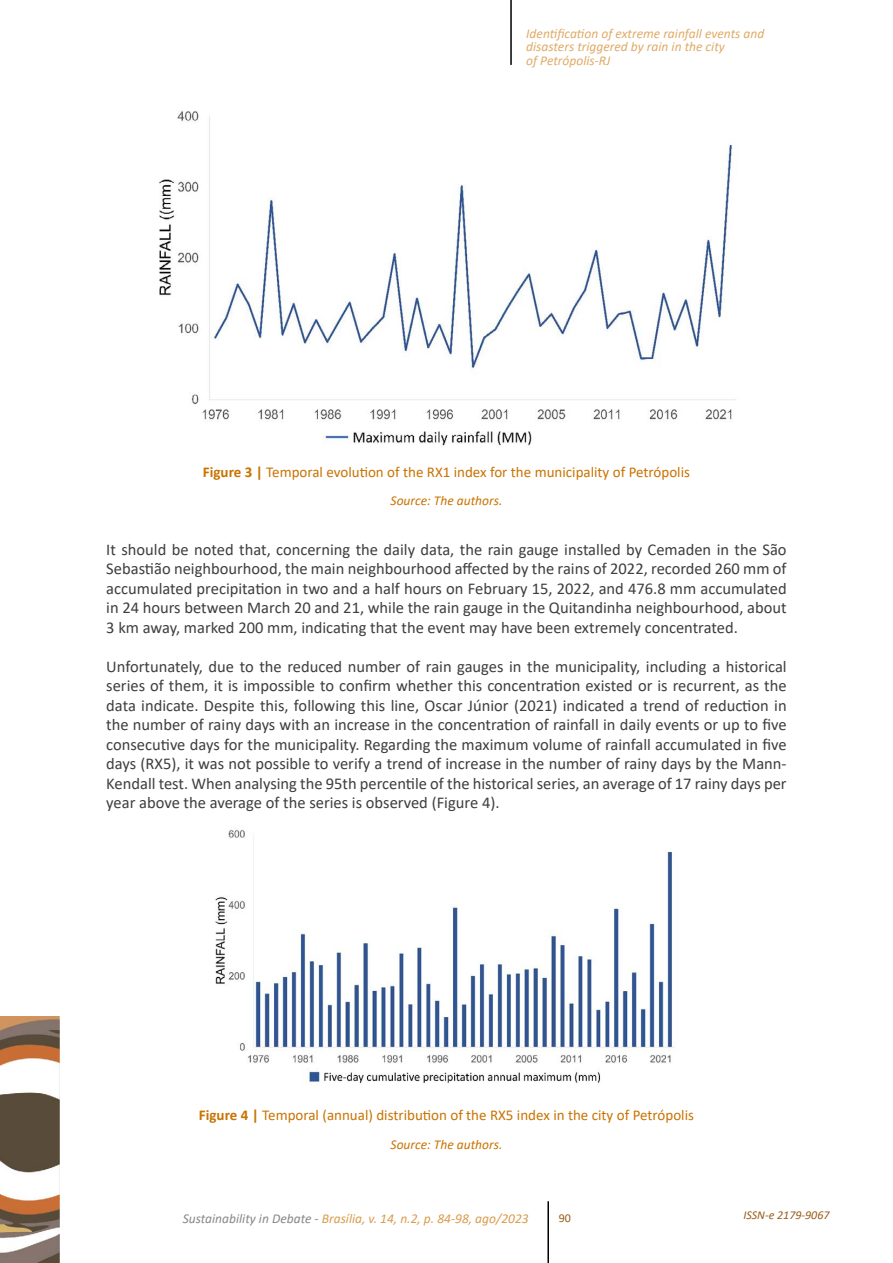
<style>
.page{position:relative;width:893px;height:1263px;background:#fff}
.page>*{position:absolute;margin:0;border:0;box-sizing:border-box;transform-origin:0 0}
.t1{font:16.5px/19.5px "Calibri";color:#3e3d40;text-align:justify}
.t2{font:15px "Calibri";color:#c97300}
.t3{font:italic 13.5px/13.5px "Calibri";color:#dfab66}
.t4{font:italic 13.5px "Calibri";color:#d99d4d}
.t5{font:italic 13.5px "Calibri";color:#c97300}
.t6{font:italic 12px "Calibri";color:#995d19}
.t7{font:12px "Calibri";color:#995d19}
.s1{font-weight:700}
.s2{color:#87888a}
</style>
<div class="page">
<img style="left:0;top:1016px;width:60px;height:247px">
<hr style="left:510px;top:0;width:2px;height:65px;background:#000">
<hr style="left:547px;top:1201px;width:2px;height:62px;background:#000">
<img style="left:159px;top:111px;width:577px;height:335px">
<img style="left:215px;top:829px;width:459px;height:256px">
<p class="t3" style="left:526px;top:26px;width:240px">Identification of extreme rainfall events and disasters triggered by rain in the city<br>of Petrópolis-RJ</p>
<p class="t2" style="left:203px;top:461px;width:489px"><span class="s1">Figure 3 |</span> Temporal evolution of the RX1 index for the municipality of Petrópolis</p>
<p class="t5" style="left:391px;top:491px;width:113px">Source: The authors.</p>
<p class="t1" style="left:106px;top:539px;width:682px">It should be noted that, concerning the daily data, the rain gauge installed by Cemaden in the São Sebastião neighbourhood, the main neighbourhood affected by the rains of 2022, recorded 260 mm of accumulated precipitation in two and a half hours on February 15, 2022, and 476.8 mm accumulated in 24 hours between March 20 and 21, while the rain gauge in the Quitandinha neighbourhood, about 3 km away, marked 200 mm, indicating that the event may have been extremely concentrated.</p>
<p class="t1" style="left:106px;top:656px;width:682px">Unfortunately, due to the reduced number of rain gauges in the municipality, including a historical series of them, it is impossible to confirm whether this concentration existed or is recurrent, as the data indicate. Despite this, following this line, Oscar Júnior (2021) indicated a trend of reduction in the number of rainy days with an increase in the concentration of rainfall in daily events or up to five consecutive days for the municipality. Regarding the maximum volume of rainfall accumulated in five days (RX5), it was not possible to verify a trend of increase in the number of rainy days by the Mann-Kendall test. When analysing the 95th percentile of the historical series, an average of 17 rainy days per year above the average of the series is observed (Figure 4).</p>
<p class="t2" style="left:199px;top:1105px;width:496px"><span class="s1">Figure 4 |</span> Temporal (annual) distribution of the RX5 index in the city of Petrópolis</p>
<p class="t5" style="left:391px;top:1135px;width:113px">Source: The authors.</p>
<p class="t4" style="left:183px;top:1209px;width:347px"><span class="s2">Sustainability in Debate -</span> Brasília, v. 14, n.2, p. 84-98, ago/2023</p>
<p class="t7" style="left:559px;top:1209px;width:14px">90</p>
<p class="t6" style="left:743px;top:1206px;width:88px">ISSN-e 2179-9067</p>
</div>
